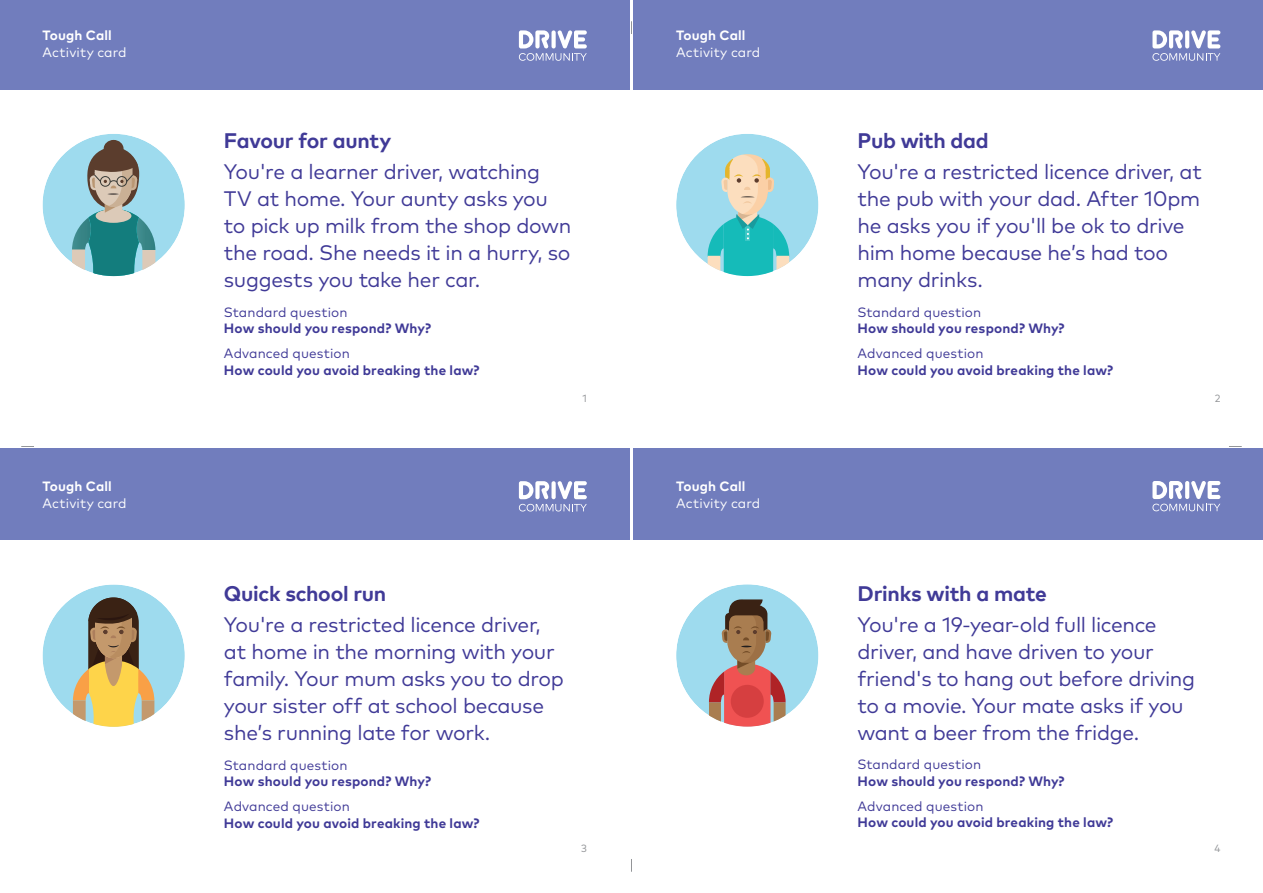
<style>
.page{position:relative;width:1263px;height:893px;background:#fff}
.page>*{position:absolute;margin:0;border:0;box-sizing:border-box;transform-origin:0 0}
.t1{font:21px/27px "Mark Pro";letter-spacing:-.015em;color:#403a97}
.t2{font:700 21px "Mark";letter-spacing:-.015em;color:#403a97}
.t3{font:700 13.5px "Mark Pro";letter-spacing:.01em;color:#403a97}
.t4{font:13.5px "Mark Pro";letter-spacing:.01em;color:#403a97}
.t5{font:13.5px "Mark Pro";letter-spacing:.01em;color:#fff}
.t6{font:700 13.5px "Mark Pro";letter-spacing:.01em;color:#fff}
.t7{font:10.5px "Mark Pro";color:#939598}
</style>
<div class="page">
<div style="left:0;top:0;width:629px;height:89px;background:#717dbd"></div>
<svg style="left:519px;top:30px;width:68px;height:31px"></svg>
<div style="left:43px;top:134px;width:142px;height:142px;background:#9edbee;border-radius:50%"></div>
<div style="left:104px;top:140px;width:20px;height:17px;background:#5b3d2d;border-radius:50%"></div>
<svg style="left:72px;top:147px;width:83px;height:129px"></svg>
<div style="left:634px;top:0;width:629px;height:89px;background:#717dbd"></div>
<svg style="left:1152px;top:30px;width:68px;height:31px"></svg>
<div style="left:676px;top:134px;width:142px;height:142px;background:#9edbee;border-radius:50%"></div>
<svg style="left:708px;top:154px;width:81px;height:122px"></svg>
<div style="left:0;top:448px;width:629px;height:92px;background:#717dbd"></div>
<svg style="left:519px;top:481px;width:68px;height:30px"></svg>
<div style="left:43px;top:584px;width:142px;height:143px;background:#9edbee;border-radius:50%"></div>
<svg style="left:73px;top:597px;width:81px;height:130px"></svg>
<div style="left:634px;top:448px;width:629px;height:92px;background:#717dbd"></div>
<svg style="left:1152px;top:481px;width:68px;height:30px"></svg>
<div style="left:676px;top:584px;width:142px;height:143px;background:#9edbee;border-radius:50%"></div>
<svg style="left:709px;top:599px;width:77px;height:128px"></svg>
<svg style="left:1229px;top:446px;width:13px;height:1px"></svg>
<svg style="left:21px;top:446px;width:13px;height:1px"></svg>
<svg style="left:631px;top:21px;width:1px;height:13px"></svg>
<svg style="left:631px;top:859px;width:1px;height:13px"></svg>
<p class="t6" style="left:43px;top:25px;width:71px">Tough Call</p>
<p class="t5" style="left:43px;top:42px;width:86px">Activity card</p>
<p class="t6" style="left:43px;top:476px;width:71px">Tough Call</p>
<p class="t5" style="left:43px;top:493px;width:86px">Activity card</p>
<p class="t2" style="left:224px;top:127px;width:169px">Favour for aunty</p>
<p class="t1" style="left:224px;top:157px;width:349px">You're a learner driver, watching<br>TV at home. Your aunty asks you to pick up milk from the shop down the road. She needs it in a hurry, so suggests you take her car.</p>
<p class="t4" style="left:224px;top:302px;width:125px">Standard question</p>
<p class="t3" style="left:224px;top:318px;width:209px">How should you respond? Why?</p>
<p class="t4" style="left:224px;top:343px;width:127px">Advanced question</p>
<p class="t3" style="left:224px;top:360px;width:257px">How could you avoid breaking the law?</p>
<p class="t7" style="left:582px;top:390px;width:6px">1</p>
<p class="t2" style="left:224px;top:580px;width:164px">Quick school run</p>
<p class="t1" style="left:224px;top:610px;width:341px">You're a restricted licence driver, at home in the morning with your family. Your mum asks you to drop your sister off at school because she’s running late for work.</p>
<p class="t4" style="left:224px;top:755px;width:125px">Standard question</p>
<p class="t3" style="left:224px;top:771px;width:209px">How should you respond? Why?</p>
<p class="t4" style="left:224px;top:796px;width:127px">Advanced question</p>
<p class="t3" style="left:224px;top:813px;width:257px">How could you avoid breaking the law?</p>
<p class="t7" style="left:581px;top:841px;width:7px">3</p>
<p class="t6" style="left:676px;top:25px;width:71px">Tough Call</p>
<p class="t5" style="left:676px;top:42px;width:86px">Activity card</p>
<p class="t6" style="left:676px;top:476px;width:71px">Tough Call</p>
<p class="t5" style="left:676px;top:493px;width:86px">Activity card</p>
<p class="t2" style="left:857px;top:127px;width:133px">Pub with dad</p>
<p class="t1" style="left:857px;top:157px;width:346px">You're a restricted licence driver, at the pub with your dad. After 10pm he asks you if you'll be ok to drive him home because he’s had too many drinks.</p>
<p class="t4" style="left:857px;top:302px;width:125px">Standard question</p>
<p class="t3" style="left:857px;top:318px;width:209px">How should you respond? Why?</p>
<p class="t4" style="left:857px;top:343px;width:127px">Advanced question</p>
<p class="t3" style="left:857px;top:360px;width:257px">How could you avoid breaking the law?</p>
<p class="t7" style="left:1215px;top:390px;width:7px">2</p>
<p class="t2" style="left:857px;top:580px;width:191px">Drinks with a mate</p>
<p class="t1" style="left:857px;top:610px;width:339px">You're a 19-year-old full licence driver, and have driven to your friend's to hang out before driving to a movie. Your mate asks if you want a beer from the fridge.</p>
<p class="t4" style="left:857px;top:754px;width:125px">Standard question</p>
<p class="t3" style="left:857px;top:771px;width:209px">How should you respond? Why?</p>
<p class="t4" style="left:857px;top:796px;width:127px">Advanced question</p>
<p class="t3" style="left:857px;top:812px;width:257px">How could you avoid breaking the law?</p>
<p class="t7" style="left:1214px;top:841px;width:8px">4</p>
</div>
